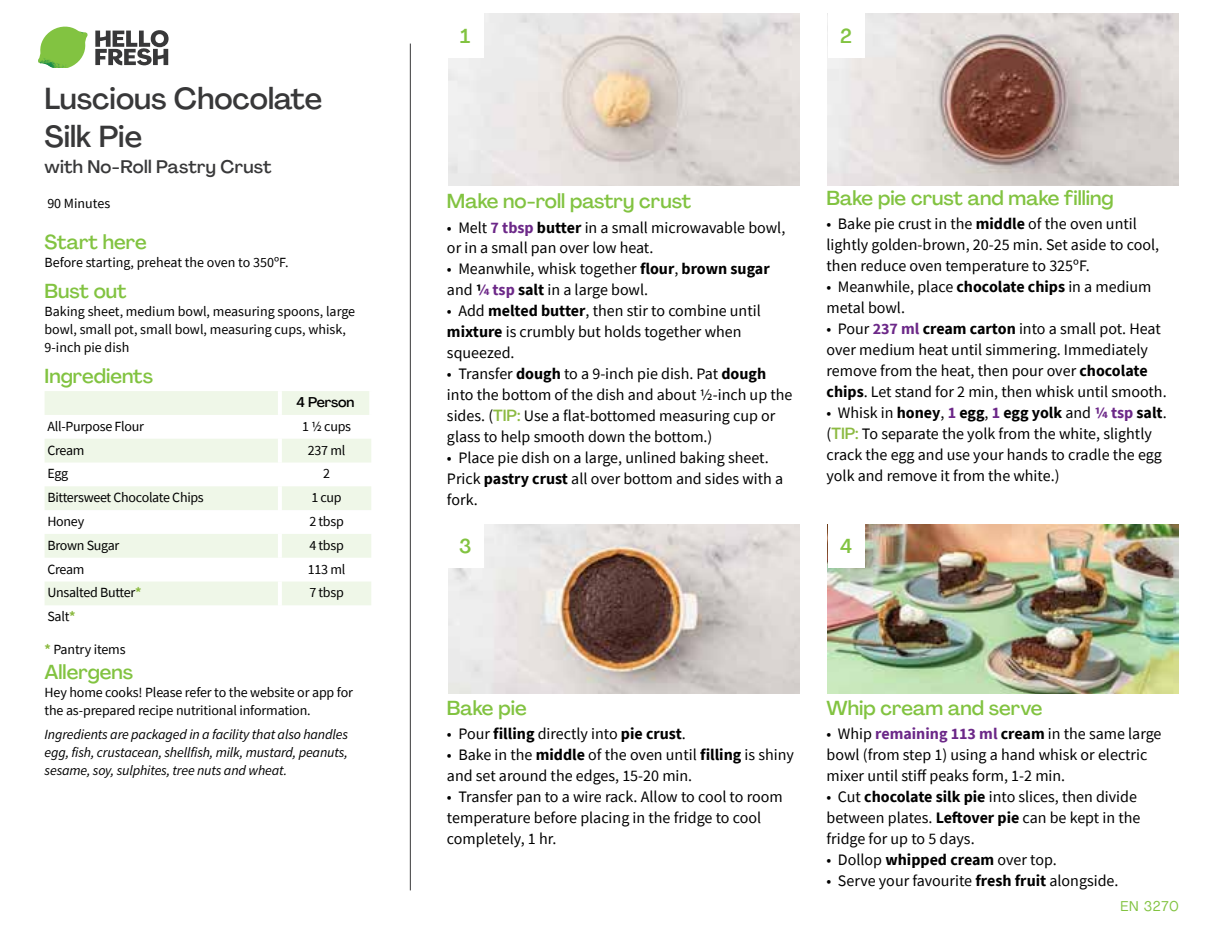
<style>
.page{position:relative;width:1224px;height:936px;background:#fff}
.page>*{position:absolute;margin:0;border:0;box-sizing:border-box;transform-origin:0 0}
.t1{font:500 30px/38px "Agrandir";color:#383839}
.t2{font:500 20px "Agrandir";color:#82c341}
.t3{font:500 18px "Agrandir";letter-spacing:.01em;color:#383839}
.t4{font:16px/21px "Source Sans Pro";color:#000}
.t5{font:14px/18px "Source Sans Pro";letter-spacing:-.01em;color:#000}
.t6{font:italic 14px/18px "Source Sans Pro";letter-spacing:-.01em;color:#000;text-align:justify}
.t7{font:500 14px "Agrandir";letter-spacing:-.01em;color:#000}
.t8{font:14px "Agrandir";letter-spacing:.05em;color:#82c341}
.s1{font-weight:700;color:#8cba42}
.s2{font-weight:700;color:#6c2888}
.s3{font-weight:700}
.s4{font-family:"Agrandir";font-weight:500;color:#8cba42}
</style>
<div class="page">
<svg style="left:95px;top:30px;width:74px;height:35px"></svg>
<svg style="left:41px;top:27px;width:45px;height:28px"></svg>
<img style="left:65px;top:27px;width:23px;height:18px">
<img style="left:40px;top:43px;width:43px;height:8px">
<img style="left:38px;top:46px;width:43px;height:22px">
<img style="left:64px;top:51px;width:19px;height:17px">
<hr style="left:410px;top:44px;width:1px;height:846px;background:#383839">
<svg style="left:45px;top:391px;width:326px;height:214px;fill:#eff7e8"></svg>
<hr style="left:278px;top:391px;width:4px;height:24px;background:#fff">
<hr style="left:369px;top:391px;width:4px;height:24px;background:#fff">
<hr style="left:278px;top:415px;width:4px;height:24px;background:#fff">
<hr style="left:278px;top:439px;width:4px;height:24px;background:#fff">
<hr style="left:278px;top:463px;width:4px;height:23px;background:#fff">
<hr style="left:278px;top:486px;width:4px;height:24px;background:#fff">
<hr style="left:278px;top:510px;width:4px;height:24px;background:#fff">
<hr style="left:278px;top:534px;width:4px;height:24px;background:#fff">
<hr style="left:278px;top:558px;width:4px;height:24px;background:#fff">
<hr style="left:278px;top:582px;width:4px;height:23px;background:#fff">
<img style="left:448px;top:14px;width:351px;height:171px">
<img style="left:448px;top:524px;width:351px;height:169px">
<img style="left:828px;top:14px;width:351px;height:171px">
<img style="left:828px;top:524px;width:351px;height:169px">
<div style="left:447px;top:14px;width:37px;height:44px;background:#fff"></div>
<div style="left:447px;top:524px;width:37px;height:44px;background:#fff"></div>
<div style="left:828px;top:14px;width:36px;height:44px;background:#fff"></div>
<div style="left:828px;top:524px;width:36px;height:44px;background:#fff"></div>
<h1 class="t1" style="left:45px;top:79px;width:279px">Luscious Chocolate<br>Silk Pie</h1>
<p class="t3" style="left:45px;top:156px;width:229px">with No-Roll Pastry Crust</p>
<p class="t5" style="left:47px;top:194px;width:64px">90 Minutes</p>
<p class="t2" style="left:45px;top:230px;width:104px">Start here</p>
<p class="t5" style="left:45px;top:253px;width:245px">Before starting, preheat the oven to 350ºF.</p>
<p class="t2" style="left:45px;top:279px;width:84px">Bust out</p>
<p class="t5" style="left:45px;top:302px;width:312px">Baking sheet, medium bowl, measuring spoons, large bowl, small pot, small bowl, measuring cups, whisk,<br>9-inch pie dish</p>
<p class="t2" style="left:45px;top:364px;width:110px">Ingredients</p>
<p class="t7" style="left:297px;top:394px;width:59px">4 Person</p>
<p class="t5" style="left:47px;top:417px;width:98px">All-Purpose Flour</p>
<p class="t5" style="left:302px;top:417px;width:51px">1 1/2 cups</p>
<p class="t5" style="left:47px;top:441px;width:39px">Cream</p>
<p class="t5" style="left:308px;top:441px;width:39px">237 ml</p>
<p class="t5" style="left:47px;top:465px;width:22px">Egg</p>
<p class="t5" style="left:323px;top:465px;width:8px">2</p>
<p class="t5" style="left:47px;top:488px;width:158px">Bittersweet Chocolate Chips</p>
<p class="t5" style="left:311px;top:488px;width:32px">1 cup</p>
<p class="t5" style="left:47px;top:512px;width:38px">Honey</p>
<p class="t5" style="left:309px;top:512px;width:36px">2 tbsp</p>
<p class="t5" style="left:47px;top:536px;width:73px">Brown Sugar</p>
<p class="t5" style="left:309px;top:536px;width:36px">4 tbsp</p>
<p class="t5" style="left:47px;top:560px;width:39px">Cream</p>
<p class="t5" style="left:308px;top:560px;width:39px">113 ml</p>
<p class="t5" style="left:47px;top:584px;width:96px">Unsalted Butter<span class="s1">*</span></p>
<p class="t5" style="left:309px;top:584px;width:36px">7 tbsp</p>
<p class="t5" style="left:47px;top:608px;width:30px">Salt<span class="s1">*</span></p>
<p class="t5" style="left:45px;top:640px;width:82px"><span class="s1">*</span> Pantry items</p>
<p class="t2" style="left:45px;top:660px;width:90px">Allergens</p>
<p class="t5" style="left:45px;top:684px;width:310px">Hey home cooks! Please refer to the website or app for the as-prepared recipe nutritional information.</p>
<p class="t6" style="left:45px;top:725px;width:305px">Ingredients are packaged in a facility that also handles egg, fish, crustacean, shellfish, milk, mustard, peanuts, sesame, soy, sulphites, tree nuts and wheat.</p>
<p class="t2" style="left:460px;top:24px;width:12px">1</p>
<p class="t2" style="left:840px;top:24px;width:13px">2</p>
<p class="t2" style="left:447px;top:189px;width:246px">Make no-roll pastry crust</p>
<p class="t4" style="left:447px;top:217px;width:340px">• Melt <span class="s2">7 tbsp</span> <span class="s3">butter</span> in a small microwavable bowl, or in a small pan over low heat.</p>
<p class="t4" style="left:447px;top:259px;width:324px">• Meanwhile, whisk together <span class="s3">flour</span>, <span class="s3">brown sugar </span>and <span class="s3">1</span><span class="s2">/4 tsp</span> <span class="s3">salt</span> in a large bowl.</p>
<p class="t4" style="left:447px;top:301px;width:315px">• Add <span class="s3">melted butter</span>, then stir to combine until <span class="s3">mixture</span> is crumbly but holds together when squeezed.</p>
<p class="t4" style="left:447px;top:364px;width:347px">• Transfer <span class="s3">dough</span> to a 9-inch pie dish. Pat <span class="s3">dough </span>into the bottom of the dish and about 1/2-inch up the sides. (<span class="s4">TIP:</span> Use a flat-bottomed measuring cup or glass to help smooth down the bottom.)</p>
<p class="t4" style="left:447px;top:448px;width:338px">• Place pie dish on a large, unlined baking sheet.<br>Prick <span class="s3">pastry crust</span> all over bottom and sides with a fork.</p>
<p class="t2" style="left:459px;top:534px;width:14px">3</p>
<p class="t2" style="left:827px;top:186px;width:289px">Bake pie crust and make filling</p>
<p class="t4" style="left:827px;top:214px;width:334px">• Bake pie crust in the <span class="s3">middle</span> of the oven until lightly golden-brown, 20-25 min. Set aside to cool, then reduce oven temperature to 325ºF.</p>
<p class="t4" style="left:827px;top:277px;width:326px">• Meanwhile, place <span class="s3">chocolate chips</span> in a medium metal bowl.</p>
<p class="t4" style="left:827px;top:319px;width:342px">• Pour <span class="s2">237 ml</span> <span class="s3">cream carton</span> into a small pot. Heat over medium heat until simmering. Immediately remove from the heat, then pour over <span class="s3">chocolate chips</span>. Let stand for 2 min, then whisk until smooth.</p>
<p class="t4" style="left:827px;top:403px;width:342px">• Whisk in <span class="s3">honey</span>, <span class="s2">1</span> <span class="s3">egg</span>, <span class="s2">1</span> <span class="s3">egg yolk</span> and <span class="s2">1/4 tsp</span> <span class="s3">salt</span>. (<span class="s4">TIP:</span> To separate the yolk from the white, slightly crack the egg and use your hands to cradle the egg yolk and remove it from the white.)</p>
<p class="t2" style="left:840px;top:534px;width:14px">4</p>
<p class="t2" style="left:447px;top:696px;width:81px">Bake pie</p>
<p class="t4" style="left:447px;top:723px;width:240px">• Pour <span class="s3">filling</span> directly into <span class="s3">pie crust</span>.</p>
<p class="t4" style="left:447px;top:744px;width:349px">• Bake in the <span class="s3">middle</span> of the oven until <span class="s3">filling</span> is shiny and set around the edges, 15-20 min.</p>
<p class="t4" style="left:447px;top:786px;width:337px">• Transfer pan to a wire rack. Allow to cool to room temperature before placing in the fridge to cool completely, 1 hr.</p>
<p class="t2" style="left:827px;top:696px;width:217px">Whip cream and serve</p>
<p class="t4" style="left:827px;top:723px;width:336px">• Whip <span class="s2">remaining 113 ml</span> <span class="s3">cream</span> in the same large bowl (from step 1) using a hand whisk or electric mixer until stiff peaks form, 1-2 min.</p>
<p class="t4" style="left:827px;top:786px;width:315px">• Cut <span class="s3">chocolate silk pie</span> into slices, then divide between plates. <span class="s3">Leftover pie</span> can be kept in the fridge for up to 5 days.</p>
<p class="t4" style="left:827px;top:849px;width:232px">• Dollop <span class="s3">whipped cream</span> over top.</p>
<p class="t4" style="left:827px;top:870px;width:293px">• Serve your favourite <span class="s3">fresh fruit</span> alongside.</p>
<p class="t8" style="left:1120px;top:897px;width:60px">EN 3270</p>
</div>
